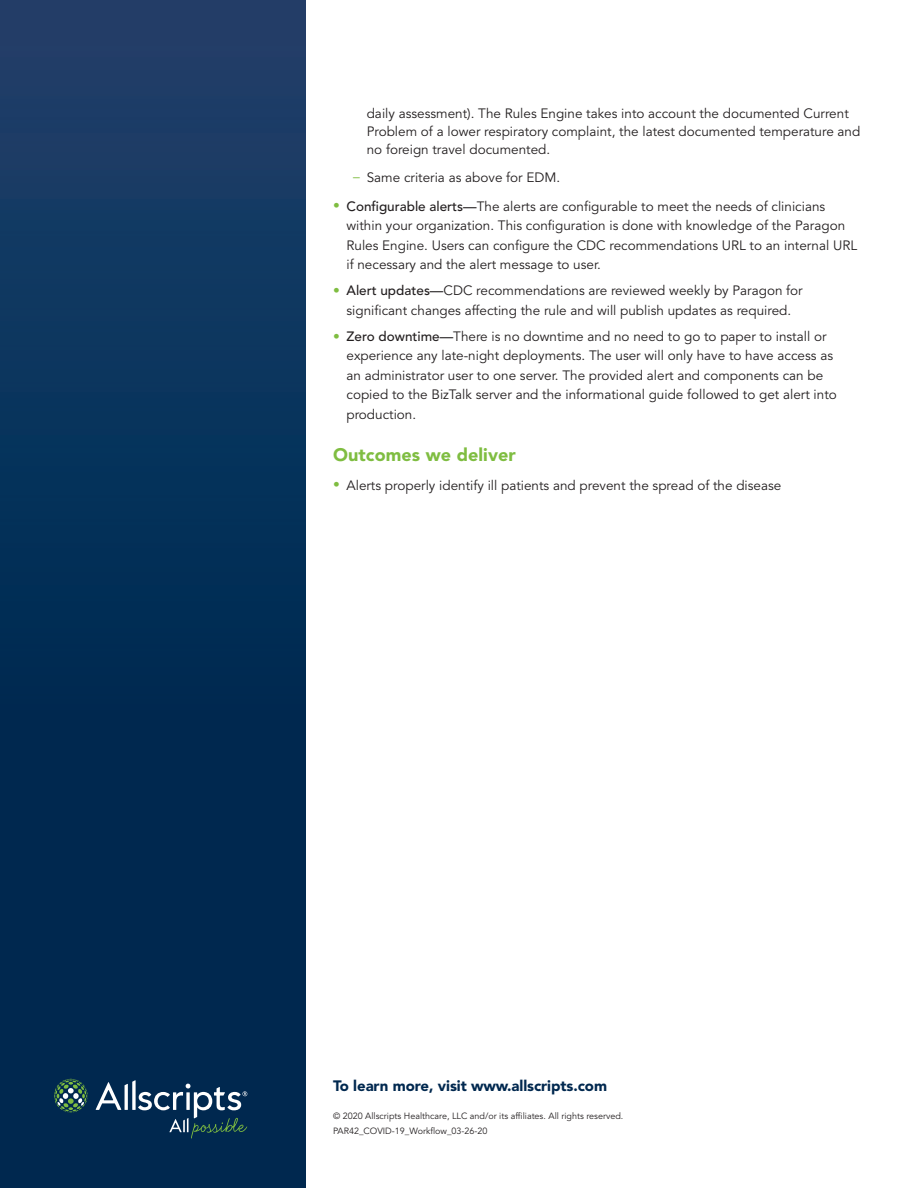
<style>
.page{position:relative;width:918px;height:1188px;background:#fff}
.page>*{position:absolute;margin:0;border:0;box-sizing:border-box;transform-origin:0 0}
.t1{font:900 18px "Avenir LT Std";letter-spacing:.005em;color:#7fbd41}
.t2{font:900 15px "Avenir LT Std";letter-spacing:-.005em;color:#00284f}
.t3{font:13.5px/19.5px "Avenir LT Std";color:#231f20}
.t4{font:9px/15px "Avenir LT Std";color:#231f20}
.s1{color:#7fbd41}
.s2{font-weight:500}
</style>
<div class="page">
<div style="left:0;top:0;width:306px;height:1188px;background:linear-gradient(to bottom,#193d67,#002349)"></div>
<svg style="left:54px;top:1079px;width:34px;height:34px"></svg>
<svg style="left:96px;top:1080px;width:152px;height:59px;background:#284a68"></svg>
<p class="t3" style="left:367px;top:105px;width:495px;line-height:18px">daily assessment). The Rules Engine takes into account the documented Current<br>Problem of a lower respiratory complaint, the latest documented temperature and no foreign travel documented.</p>
<p class="t3" style="left:353px;top:168px;width:209px"><span class="s1">–</span> Same criteria as above for EDM.</p>
<p class="t3" style="left:346px;top:197px;width:512px;text-indent:-14px"><span class="s1">•</span> <span class="s2">Configurable alerts—</span>The alerts are configurable to meet the needs of clinicians within your organization. This configuration is done with knowledge of the Paragon Rules Engine. Users can configure the CDC recommendations URL to an internal URL if necessary and the alert message to user.</p>
<p class="t3" style="left:333px;top:281px;width:471px;text-align:center"><span class="s1">•</span> <span class="s2">Alert updates—</span>CDC recommendations are reviewed weekly by Paragon for significant changes affecting the rule and will publish updates as required.</p>
<p class="t3" style="left:346px;top:327px;width:492px;text-indent:-14px"><span class="s1">•</span> <span class="s2">Zero downtime—</span>There is no downtime and no need to go to paper to install or experience any late-night deployments. The user will only have to have access as an administrator user to one server. The provided alert and components can be copied to the BizTalk server and the informational guide followed to get alert into production.</p>
<h3 class="t1" style="left:333px;top:444px;width:184px">Outcomes we deliver</h3>
<p class="t3" style="left:333px;top:476px;width:450px"><span class="s1">•</span> Alerts properly identify ill patients and prevent the spread of the disease</p>
<p class="t2" style="left:333px;top:1077px;width:276px">To learn more, visit www.allscripts.com</p>
<p class="t4" style="left:333px;top:1109px;width:292px">© 2020 Allscripts Healthcare, LLC and/or its affiliates. All rights reserved.<br>PAR42_COVID-19_Workflow_03-26-20</p>
</div>
